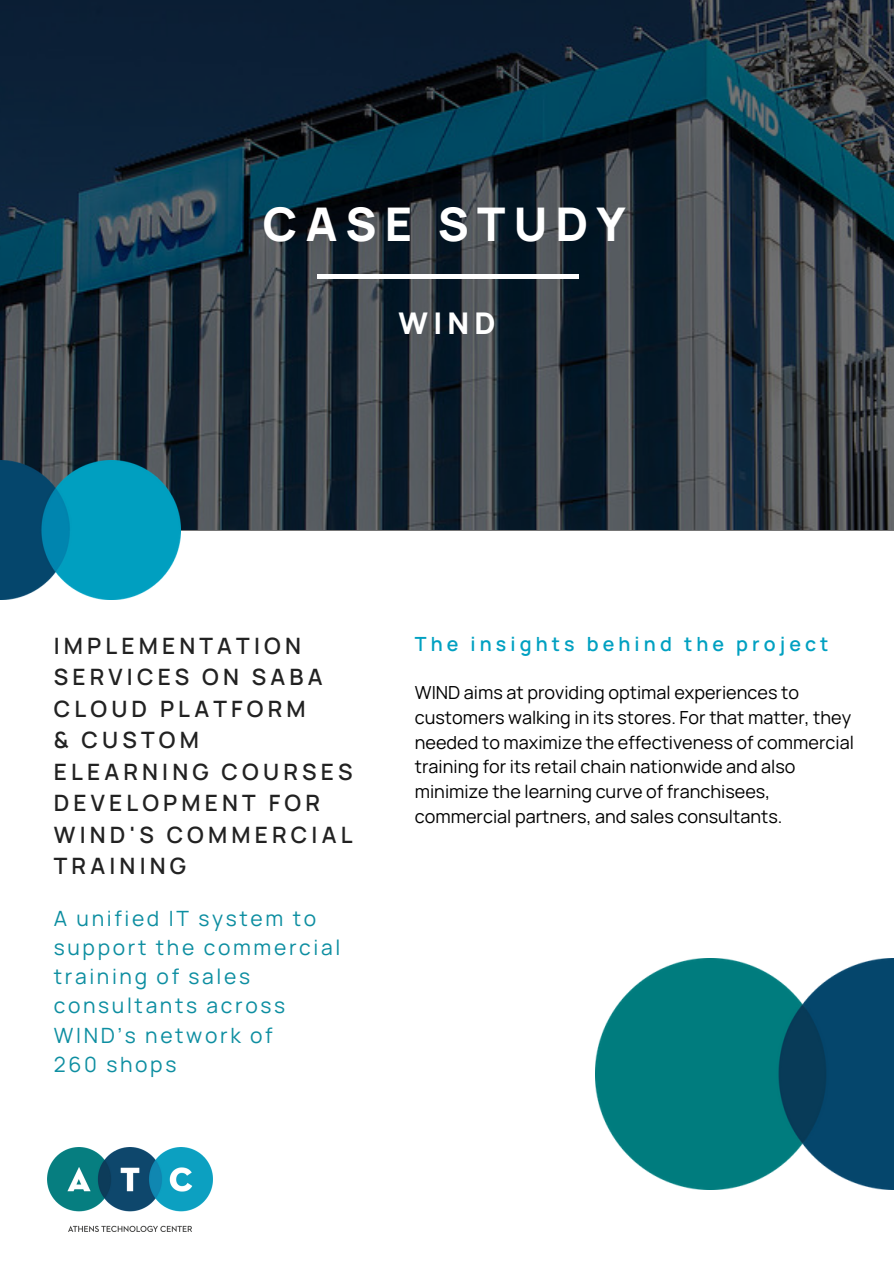
<style>
.page{position:relative;width:894px;height:1264px;background:#fff}
.page>*{position:absolute;margin:0;border:0;box-sizing:border-box;transform-origin:0 0}
.t1{font:800 46.35px "Manrope";letter-spacing:.175em;color:#fff}
.t2{font:800 29.85px "Manrope";color:#fff}
.t3{font:600 22.5px/31.5px "Manrope";letter-spacing:.185em;color:#222}
.t4{font:21px/29.2px "Manrope";letter-spacing:.125em;color:#0d8ea1}
.t5{font:600 19.5px "Manrope";letter-spacing:.21em;color:#00a0c1}
.t6{font:18px/24.8px "Manrope";color:#000}
</style>
<div class="page">
<svg style="left:0;top:0;width:893px;height:531px;background:#223441"></svg>
<hr style="left:316px;top:275px;width:262px;height:3px;background:#fff">
<img style="left:47px;top:1147px;width:166px;height:84px">
<img style="left:0;top:460px;width:180px;height:139px">
<img style="left:595px;top:958px;width:298px;height:231px">
<p class="t1" style="left:263px;top:191px;width:364px">CASE STUDY</p>
<p class="t2" style="left:398px;top:302px;width:99px">WIND</p>
<p class="t3" style="left:54px;top:629px;width:270px">IMPLEMENTATION<br>SERVICES ON SABA<br>CLOUD PLATFORM</p>
<p class="t3" style="left:54px;top:724px;width:147px">&amp; CUSTOM</p>
<p class="t3" style="left:54px;top:755px;width:300px">ELEARNING COURSES<br>DEVELOPMENT FOR<br>WIND'S COMMERCIAL<br>TRAINING</p>
<p class="t4" style="left:54px;top:902px;width:288px">A unified IT system to support the commercial training of sales consultants across<br>WIND’s network of</p>
<p class="t4" style="left:54px;top:1049px;width:124px">260 shops</p>
<p class="t5" style="left:414px;top:629px;width:415px">The insights behind the project</p>
<p class="t6" style="left:414px;top:679px;width:440px">WIND aims at providing optimal experiences to customers walking in its stores. For that matter, they needed to maximize the effectiveness of commercial training for its retail chain nationwide and also minimize the learning curve of franchisees, commercial partners, and sales consultants.</p>
</div>
